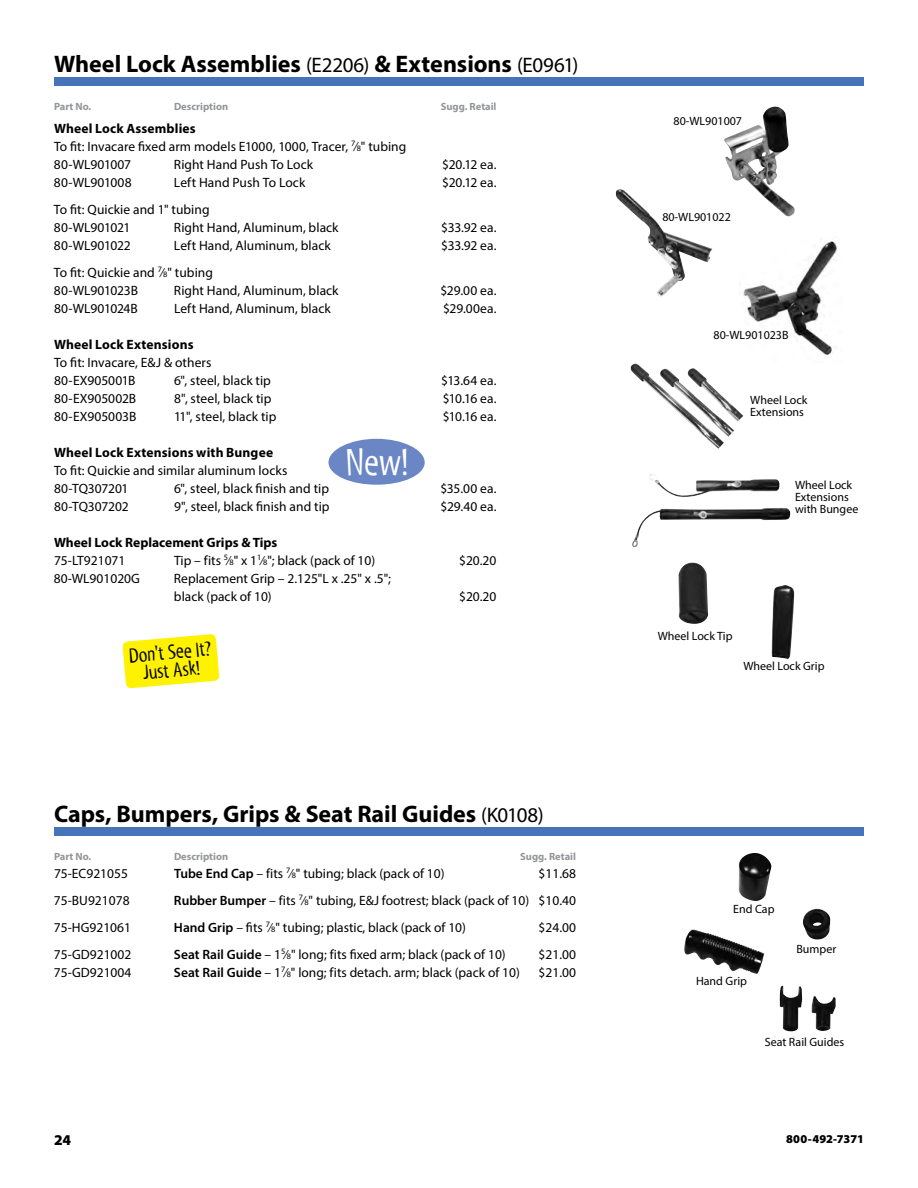
<style>
.page{position:relative;width:918px;height:1188px;background:#fff}
.page>*{position:absolute;margin:0;border:0;box-sizing:border-box;transform-origin:0 0}
.t1{font:39.15px "Myriad Std Tilt";color:#fff}
.t2{font:700 24px "Myriad Pro";letter-spacing:-.005em;color:#000}
.t3{font:21px/18px "Myriad Std Tilt";color:#000;text-align:center}
.t4{font:900 15px "Myriad Pro";color:#000}
.t5{font:13.5px/18px "Myriad Pro";color:#000}
.t6{font:700 13.5px "Myriad Pro";letter-spacing:.01em;color:#000}
.t7{font:12px/12px "Myriad Pro";color:#000}
.t8{font:900 12px "Myriad Pro";color:#000}
.t9{font:700 10.5px "Myriad Pro";color:#939598}
.s1{font-weight:400;font-size:21px}
.s2{font-weight:700}
.s3{font-size:8.25px}
.s4{font-weight:600}
</style>
<div class="page">
<div style="left:54px;top:77px;width:810px;height:9px;background:#4673b9"></div>
<img style="left:631px;top:363px;width:112px;height:86px">
<img style="left:724px;top:106px;width:71px;height:110px">
<img style="left:684px;top:930px;width:81px;height:44px">
<img style="left:678px;top:563px;width:30px;height:61px">
<img style="left:738px;top:853px;width:33px;height:48px">
<div style="left:54px;top:827px;width:810px;height:9px;background:#4673b9"></div>
<img style="left:803px;top:909px;width:27px;height:30px">
<img style="left:774px;top:986px;width:62px;height:51px">
<img style="left:616px;top:189px;width:97px;height:108px">
<div style="left:330px;top:440px;width:93px;height:43px;background:#6a86c4;border-radius:50%"></div>
<div style="left:328px;top:439px;width:97px;height:46px;border:3px solid #6a86c4;border-radius:50%"></div>
<img style="left:743px;top:241px;width:95px;height:114px">
<img style="left:771px;top:585px;width:23px;height:74px">
<img style="left:632px;top:474px;width:158px;height:74px">
<svg style="left:122px;top:634px;width:98px;height:55px"></svg>
<h2 class="t2" style="left:54px;top:48px;width:526px">Wheel Lock Assemblies <span class="s1">(E2206)</span> &amp; Extensions <span class="s1">(E0961)</span></h2>
<p class="t9" style="left:54px;top:100px;width:39px">Part No.</p>
<p class="t9" style="left:174px;top:100px;width:56px">Description</p>
<p class="t9" style="left:441px;top:100px;width:57px">Sugg. Retail</p>
<p class="t5" style="left:54px;top:119px;width:354px"><span class="s2">Wheel Lock Assemblies<br></span>To fit: Invacare fixed arm models E1000, 1000, Tracer, <sup>7</sup>⁄<span class="s3">8</span>" tubing<br>80-WL901007</p>
<p class="t5" style="left:174px;top:155px;width:141px">Right Hand Push To Lock</p>
<p class="t5" style="left:442px;top:155px;width:56px">$20.12 ea.</p>
<p class="t5" style="left:54px;top:173px;width:79px">80-WL901008</p>
<p class="t5" style="left:174px;top:173px;width:133px">Left Hand Push To Lock</p>
<p class="t5" style="left:442px;top:173px;width:56px">$20.12 ea.</p>
<p class="t5" style="left:54px;top:200px;width:157px">To fit: Quickie and 1" tubing<br>80-WL901021</p>
<p class="t5" style="left:174px;top:218px;width:166px">Right Hand, Aluminum, black</p>
<p class="t5" style="left:441px;top:218px;width:57px">$33.92 ea.</p>
<p class="t5" style="left:54px;top:236px;width:78px">80-WL901022</p>
<p class="t5" style="left:174px;top:236px;width:158px">Left Hand, Aluminum, black</p>
<p class="t5" style="left:441px;top:236px;width:57px">$33.92 ea.</p>
<p class="t5" style="left:54px;top:263px;width:161px">To fit: Quickie and <sup>7</sup>⁄<span class="s3">8</span>" tubing<br>80-WL901023B</p>
<p class="t5" style="left:174px;top:281px;width:166px">Right Hand, Aluminum, black</p>
<p class="t5" style="left:440px;top:281px;width:58px">$29.00 ea.</p>
<p class="t5" style="left:54px;top:299px;width:85px">80-WL901024B</p>
<p class="t5" style="left:174px;top:299px;width:158px">Left Hand, Aluminum, black</p>
<p class="t5" style="left:443px;top:299px;width:55px">$29.00ea.</p>
<p class="t6" style="left:54px;top:335px;width:141px">Wheel Lock Extensions</p>
<p class="t5" style="left:54px;top:353px;width:159px">To fit: Invacare, E&amp;J &amp; others<br>80-EX905001B</p>
<p class="t5" style="left:174px;top:371px;width:98px">6", steel, black tip</p>
<p class="t5" style="left:441px;top:371px;width:57px">$13.64 ea.</p>
<p class="t5" style="left:54px;top:389px;width:84px">80-EX905002B</p>
<p class="t5" style="left:174px;top:389px;width:99px">8", steel, black tip</p>
<p class="t5" style="left:443px;top:389px;width:55px">$10.16 ea.</p>
<p class="t5" style="left:54px;top:407px;width:84px">80-EX905003B</p>
<p class="t5" style="left:174px;top:407px;width:104px">11", steel, black tip</p>
<p class="t5" style="left:443px;top:407px;width:55px">$10.16 ea.</p>
<p class="t6" style="left:54px;top:443px;width:221px">Wheel Lock Extensions with Bungee</p>
<p class="t5" style="left:54px;top:461px;width:235px">To fit: Quickie and similar aluminum locks<br>80-TQ307201</p>
<h1 class="t1" style="left:346px;top:441px;width:65px">New!</h1>
<p class="t5" style="left:174px;top:479px;width:157px">6", steel, black finish and tip</p>
<p class="t5" style="left:440px;top:479px;width:58px">$35.00 ea.</p>
<p class="t5" style="left:54px;top:497px;width:76px">80-TQ307202</p>
<p class="t5" style="left:174px;top:497px;width:157px">9", steel, black finish and tip</p>
<p class="t5" style="left:441px;top:497px;width:57px">$29.40 ea.</p>
<p class="t6" style="left:54px;top:533px;width:225px">Wheel Lock Replacement Grips &amp; Tips</p>
<p class="t5" style="left:54px;top:551px;width:73px">75-LT921071</p>
<p class="t5" style="left:174px;top:551px;width:203px">Tip – fits <sup>5</sup>⁄<span class="s3">8</span>" x 1<sup>1</sup>⁄<span class="s3">8</span>"; black (pack of 10)</p>
<p class="t5" style="left:459px;top:551px;width:39px">$20.20</p>
<p class="t5" style="left:54px;top:569px;width:87px">80-WL901020G</p>
<p class="t5" style="left:174px;top:569px;width:219px">Replacement Grip – 2.125"L x .25" x .5"; black (pack of 10)</p>
<p class="t5" style="left:459px;top:587px;width:39px">$20.20</p>
<h3 class="t3" style="left:128px;top:647px;width:84px;rotate:-5deg">Don't See It?<br>Just Ask!</h3>
<h2 class="t2" style="left:54px;top:798px;width:491px">Caps, Bumpers, Grips &amp; Seat Rail Guides <span class="s1">(K0108)</span></h2>
<p class="t9" style="left:54px;top:850px;width:39px">Part No.</p>
<p class="t9" style="left:174px;top:850px;width:56px">Description</p>
<p class="t9" style="left:520px;top:850px;width:57px">Sugg. Retail</p>
<p class="t5" style="left:54px;top:864px;width:76px">75-EC921055</p>
<p class="t5" style="left:174px;top:864px;width:272px"><span class="s4">Tube End Cap</span> – fits <sup>7</sup>⁄<span class="s3">8</span>" tubing; black (pack of 10)</p>
<p class="t5" style="left:539px;top:864px;width:39px">$11.68</p>
<p class="t5" style="left:54px;top:891px;width:77px">75-BU921078</p>
<p class="t5" style="left:174px;top:891px;width:404px"><span class="s4">Rubber Bumper</span> – fits <sup>7</sup>⁄<span class="s3">8</span>" tubing, E&amp;J footrest; black (pack of 10) $10.40</p>
<p class="t5" style="left:54px;top:918px;width:79px">75-HG921061</p>
<p class="t5" style="left:174px;top:918px;width:294px"><span class="s4">Hand Grip</span> – fits <sup>7</sup>⁄<span class="s3">8</span>" tubing; plastic, black (pack of 10)</p>
<p class="t5" style="left:539px;top:918px;width:39px">$24.00</p>
<p class="t5" style="left:54px;top:945px;width:79px">75-GD921002</p>
<p class="t5" style="left:174px;top:945px;width:333px"><span class="s4">Seat Rail Guide</span> – 1<sup>5</sup>⁄<span class="s3">8</span>" long; fits fixed arm; black (pack of 10)</p>
<p class="t5" style="left:539px;top:945px;width:39px">$21.00</p>
<p class="t5" style="left:54px;top:963px;width:79px">75-GD921004</p>
<p class="t5" style="left:174px;top:963px;width:347px"><span class="s4">Seat Rail Guide</span> – 1<sup>7</sup>⁄<span class="s3">8</span>" long; fits detach. arm; black (pack of 10)</p>
<p class="t5" style="left:539px;top:963px;width:39px">$21.00</p>
<p class="t7" style="left:674px;top:115px;width:70px">80-WL901007</p>
<p class="t7" style="left:662px;top:211px;width:70px">80-WL901022</p>
<p class="t7" style="left:714px;top:328px;width:77px">80-WL901023B</p>
<p class="t7" style="left:750px;top:393px;width:59px">Wheel Lock<br>Extensions</p>
<p class="t7" style="left:795px;top:478px;width:65px">Wheel Lock<br>Extensions with Bungee</p>
<p class="t7" style="left:658px;top:629px;width:76px">Wheel Lock Tip</p>
<p class="t7" style="left:743px;top:660px;width:83px">Wheel Lock Grip</p>
<p class="t7" style="left:733px;top:903px;width:43px">End Cap</p>
<p class="t7" style="left:696px;top:975px;width:52px">Hand Grip</p>
<p class="t7" style="left:796px;top:943px;width:41px">Bumper</p>
<p class="t7" style="left:765px;top:1036px;width:81px">Seat Rail Guides</p>
<p class="t4" style="left:54px;top:1130px;width:19px">24</p>
<p class="t8" style="left:786px;top:1131px;width:79px">800-492-7371</p>
</div>
